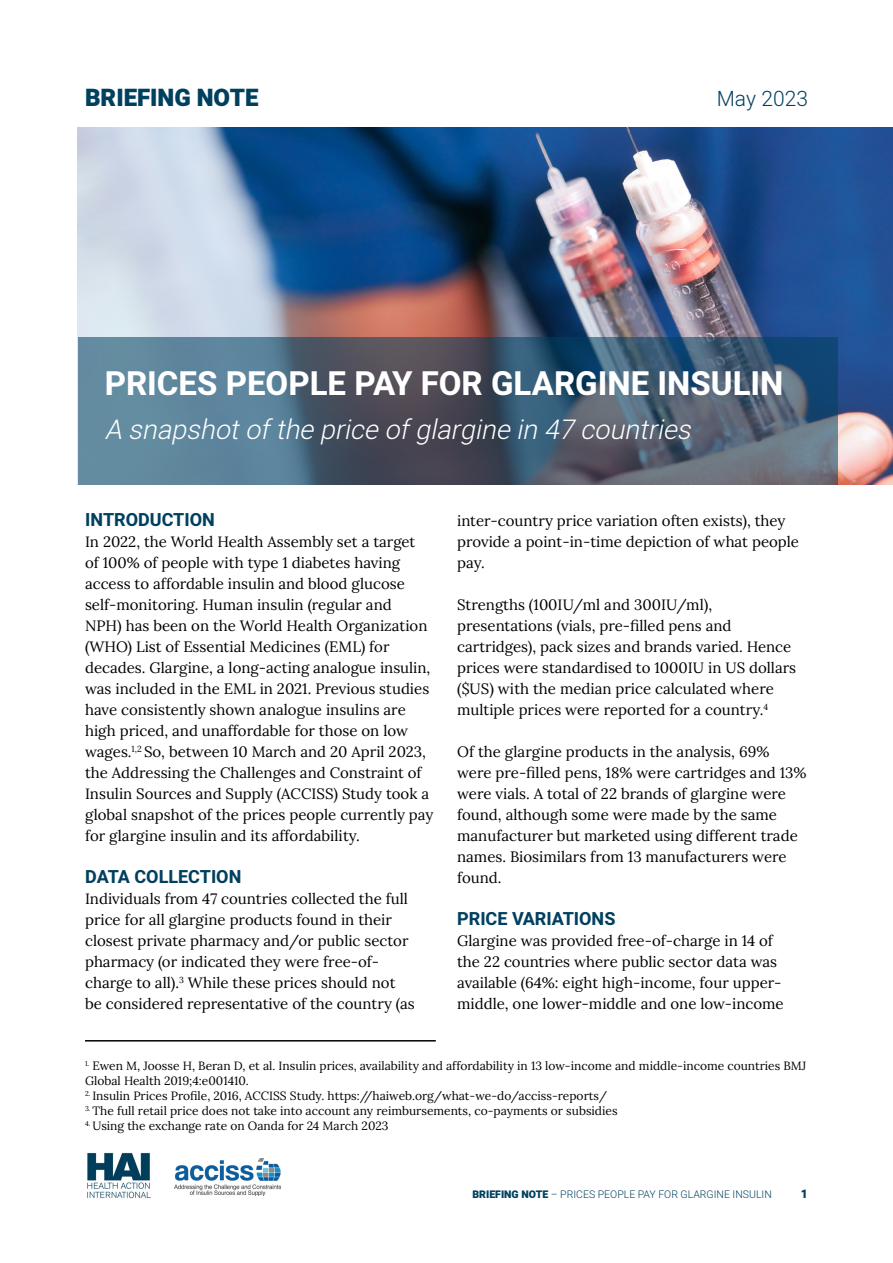
<style>
.page{position:relative;width:893px;height:1263px;background:#fff}
.page>*{position:absolute;margin:0;border:0;box-sizing:border-box;transform-origin:0 0}
.t1{font:700 33px "Heebo";color:#fff}
.t2{font:italic 300 27px "Heebo";color:#fff}
.t3{font:900 24px "Heebo";color:#00405f}
.t4{font:300 21px "Heebo";color:#00405f}
.t5{font:700 18px "Heebo";color:#00405f}
.t6{font:15px/21px "Lora";color:#000}
.t7{font:12px/15px "Lora";color:#000}
.t8{font:900 12px "Heebo";color:#00405f}
.t9{font:300 10.5px "Heebo";color:#00405f}
.s1{font-weight:900}
</style>
<div class="page">
<img style="left:87px;top:1152px;width:64px;height:47px">
<img style="left:174px;top:1158px;width:107px;height:38px">
<hr style="left:85px;top:1040px;width:351px;height:1px;background:#000">
<img style="left:78px;top:128px;width:815px;height:356px">
<svg style="left:78px;top:337px;width:760px;height:147px;background:#4e6478"></svg>
<h3 class="t3" style="left:85px;top:81px;width:175px">BRIEFING NOTE</h3>
<h3 class="t4" style="left:717px;top:84px;width:93px">May 2023</h3>
<h1 class="t1" style="left:105px;top:361px;width:680px">PRICES PEOPLE PAY FOR GLARGINE INSULIN</h1>
<h2 class="t2" style="left:105px;top:411px;width:594px">A snapshotofthe price ofglargine in 47 countries</h2>
<p class="t5" style="left:85px;top:507px;width:131px">INTRODUCTION</p>
<p class="t6" style="left:85px;top:530px;width:350px">In 2022, the World Health Assembly set a target<br>of 100% of people with type 1 diabetes having access to affordable insulin and blood glucose self-monitoring. Human insulin (regular and<br>NPH) has been on the World Health Organization (WHO) List of Essential Medicines (EML) for decades. Glargine, a long-acting analogue insulin, was included in the EML in 2021. Previous studies have consistently shown analogue insulins are high priced, and unaffordable for those on low wages.<sup>1,2</sup> So, between 10 March and 20 April 2023, the Addressing the Challenges and Constraint of Insulin Sources and Supply (ACCISS) Study took a global snapshot of the prices people currently pay for glargine insulin and its affordability.</p>
<p class="t5" style="left:85px;top:864px;width:158px">DATA COLLECTION</p>
<p class="t6" style="left:85px;top:887px;width:331px">Individuals from 47 countries collected the full price for all glargine products found in their closest private pharmacy and/or public sector pharmacy (or indicated they were free-of&shy;charge to all).<sup>3</sup> While these prices should not be considered representative of the country (as</p>
<p class="t6" style="left:457px;top:509px;width:343px">inter-country price variation often exists), they provide a point-in-time depiction of what people pay.</p>
<p class="t6" style="left:457px;top:593px;width:341px">Strengths (100IU/ml and 300IU/ml), presentations (vials, pre-filled pens and cartridges), pack sizes and brands varied. Hence prices were standardised to 1000IU in US dollars ($US) with the median price calculated where multiple prices were reported for a country.<sup>4</sup></p>
<p class="t6" style="left:457px;top:740px;width:351px">Of the glargine products in the analysis, 69% were pre-filled pens, 18% were cartridges and 13% were vials. A total of 22 brands of glargine were found, although some were made by the same manufacturer but marketed using different trade names. Biosimilars from 13 manufacturers were found.</p>
<p class="t5" style="left:457px;top:906px;width:160px">PRICE VARIATIONS</p>
<p class="t6" style="left:457px;top:929px;width:328px">Glargine was provided free-of-charge in 14 of the 22 countries where public sector data was available (64%: eight high-income, four upper&shy;middle, one lower-middle and one low-income</p>
<p class="t7" style="left:85px;top:1057px;width:723px"><sup>1.</sup> Ewen M, Joosse H, Beran D, et al. Insulin prices, availability and affordability in 13 low-income and middle-income countries BMJ<br>Global Health 2019;4:e001410.</p>
<p class="t7" style="left:85px;top:1087px;width:523px"><sup>2.</sup> Insulin Prices Profile, 2016, ACCISS Study. https://haiweb.org/what-we-do/acciss-reports/</p>
<p class="t7" style="left:85px;top:1102px;width:534px"><sup>3.</sup> The full retail price does not take into account any reimbursements, co-payments or subsidies</p>
<p class="t7" style="left:85px;top:1117px;width:305px"><sup>4.</sup> Using the exchange rate on Oanda for 24 March 2023</p>
<p class="t9" style="left:472px;top:1187px;width:301px"><span class="s1">BRIEFING NOTE</span> – PRICES PEOPLE PAY FOR GLARGINE INSULIN</p>
<p class="t8" style="left:801px;top:1185px;width:8px">1</p>
</div>
